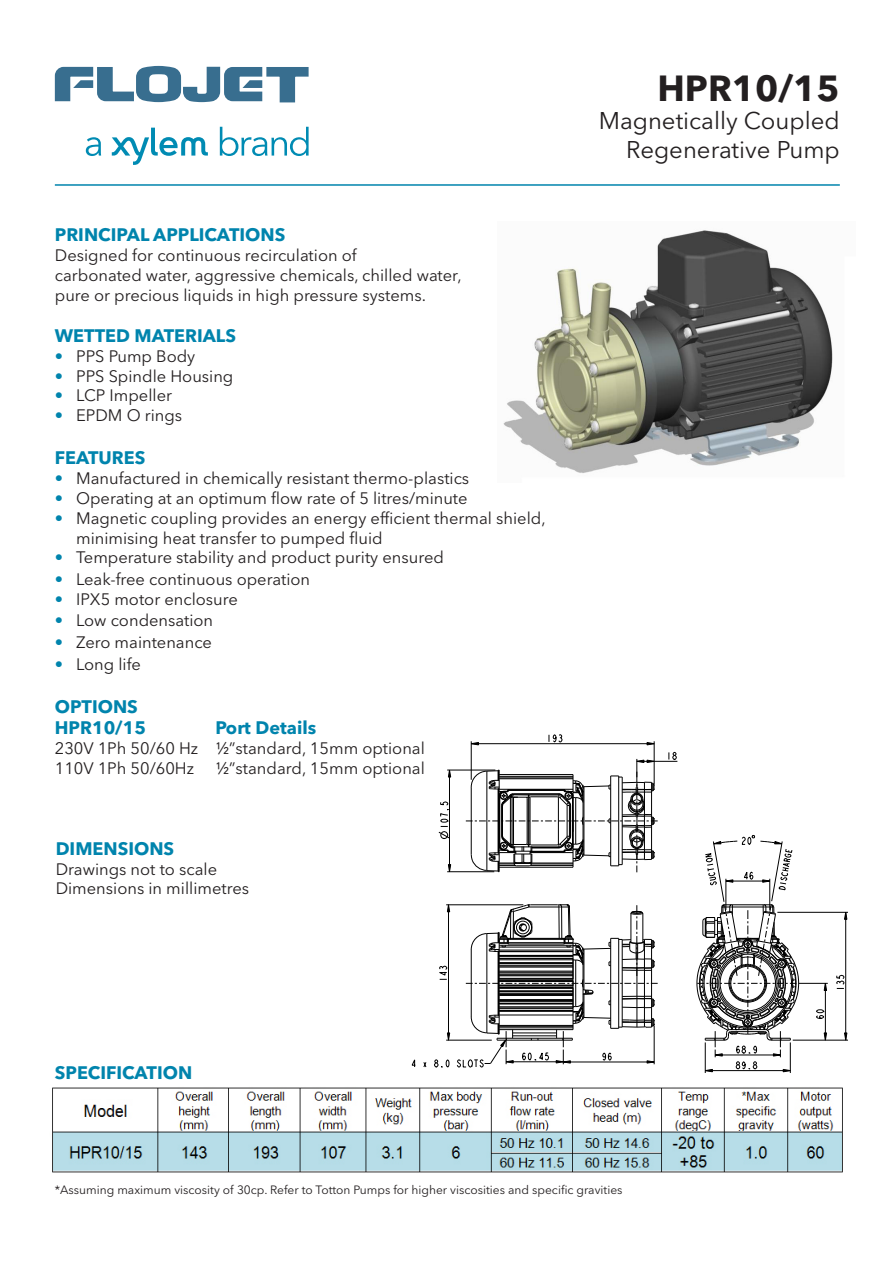
<style>
.page{position:relative;width:893px;height:1263px;background:#fff}
.page>*{position:absolute;margin:0;border:0;box-sizing:border-box;transform-origin:0 0}
.t1{font:700 36px "Avenir Next LT Pro";color:#231f20}
.t2{font:24px "Avenir Next LT Pro";color:#231f20}
.t3{font:700 18px "Avenir Next LT Pro";color:#0084ad}
.t4{font:16.5px "Avenir Next LT Pro";color:#231f20}
.t5{font:12px "Avenir Next LT Pro";color:#231f20}
.s1{color:#0084ad}
</style>
<div class="page">
<svg style="left:55px;top:66px;width:254px;height:36px"></svg>
<svg style="left:86px;top:137px;width:15px;height:19px"></svg>
<svg style="left:220px;top:127px;width:89px;height:29px"></svg>
<svg style="left:112px;top:128px;width:96px;height:37px"></svg>
<hr style="left:55px;top:184px;width:785px;height:2px;background:#0084ad">
<img style="left:52px;top:1087px;width:791px;height:86px">
<img style="left:503px;top:230px;width:330px;height:243px">
<svg style="left:836px;top:975px;width:8px;height:14px"></svg>
<svg style="left:844px;top:1033px;width:3px;height:7px"></svg>
<svg style="left:549px;top:734px;width:13px;height:9px"></svg>
<svg style="left:472px;top:742px;width:7px;height:3px"></svg>
<svg style="left:647px;top:742px;width:7px;height:3px"></svg>
<svg style="left:669px;top:752px;width:8px;height:8px"></svg>
<svg style="left:439px;top:966px;width:8px;height:14px"></svg>
<svg style="left:447px;top:1033px;width:3px;height:7px"></svg>
<svg style="left:447px;top:905px;width:3px;height:7px"></svg>
<svg style="left:438px;top:801px;width:11px;height:38px"></svg>
<svg style="left:448px;top:771px;width:3px;height:6px"></svg>
<svg style="left:448px;top:864px;width:3px;height:7px"></svg>
<svg style="left:411px;top:1059px;width:5px;height:8px"></svg>
<svg style="left:423px;top:1062px;width:4px;height:6px"></svg>
<svg style="left:434px;top:1059px;width:15px;height:9px"></svg>
<hr style="left:448px;top:905px;width:1px;height:135px;background:#000">
<hr style="left:446px;top:1040px;width:46px;height:1px;background:#000">
<hr style="left:446px;top:904px;width:77px;height:1px;background:#000">
<hr style="left:449px;top:770px;width:1px;height:102px;background:#000">
<hr style="left:471px;top:741px;width:1px;height:39px;background:#000">
<hr style="left:447px;top:871px;width:47px;height:1px;background:#000">
<hr style="left:447px;top:770px;width:48px;height:1px;background:#000">
<hr style="left:637px;top:761px;width:40px;height:1px;background:#000">
<hr style="left:471px;top:743px;width:183px;height:1px;background:#000">
<hr style="left:654px;top:741px;width:1px;height:43px;background:#000">
<hr style="left:793px;top:1040px;width:55px;height:1px;background:#000">
<hr style="left:705px;top:1042px;width:1px;height:31px;background:#000">
<hr style="left:790px;top:1042px;width:1px;height:31px;background:#000">
<hr style="left:777px;top:912px;width:71px;height:1px;background:#000">
<hr style="left:845px;top:912px;width:1px;height:128px;background:#000">
<svg style="left:456px;top:904px;width:202px;height:163px"></svg>
<svg style="left:466px;top:759px;width:192px;height:113px"></svg>
<svg style="left:696px;top:835px;width:132px;height:237px"></svg>
<p class="t3" style="left:55px;top:224px;width:232px">PRINCIPAL APPLICATIONS</p>
<p class="t4" style="left:55px;top:245px;width:303px">Designed for continuous recirculation of</p>
<p class="t4" style="left:55px;top:265px;width:408px">carbonated water, aggressive chemicals, chilled water,</p>
<p class="t4" style="left:55px;top:285px;width:373px">pure or precious liquids in high pressure systems.</p>
<p class="t3" style="left:55px;top:325px;width:183px">WETTED MATERIALS</p>
<p class="t4" style="left:55px;top:346px;width:142px"><span class="s1">•</span> PPS Pump Body</p>
<p class="t4" style="left:55px;top:366px;width:180px"><span class="s1">•</span> PPS Spindle Housing</p>
<p class="t4" style="left:55px;top:386px;width:119px"><span class="s1">•</span> LCP Impeller</p>
<p class="t4" style="left:55px;top:405px;width:129px"><span class="s1">•</span> EPDM O rings</p>
<p class="t3" style="left:55px;top:447px;width:92px">FEATURES</p>
<p class="t4" style="left:55px;top:468px;width:416px"><span class="s1">•</span> Manufactured in chemically resistant thermo-plastics</p>
<p class="t4" style="left:55px;top:488px;width:414px"><span class="s1">•</span> Operating at an optimum flow rate of 5 litres/minute</p>
<p class="t4" style="left:55px;top:508px;width:492px"><span class="s1">•</span> Magnetic coupling provides an energy efficient thermal shield,</p>
<p class="t4" style="left:76px;top:528px;width:308px">minimising heat transfer to pumped fluid</p>
<p class="t4" style="left:55px;top:548px;width:391px"><span class="s1">•</span> Temperature stability and product purity ensured</p>
<p class="t4" style="left:55px;top:569px;width:257px"><span class="s1">•</span> Leak-free continuous operation</p>
<p class="t4" style="left:55px;top:589px;width:185px"><span class="s1">•</span> IPX5 motor enclosure</p>
<p class="t4" style="left:55px;top:611px;width:160px"><span class="s1">•</span> Low condensation</p>
<p class="t4" style="left:55px;top:632px;width:159px"><span class="s1">•</span> Zero maintenance</p>
<p class="t4" style="left:55px;top:654px;width:88px"><span class="s1">•</span> Long life</p>
<p class="t3" style="left:55px;top:695px;width:85px">OPTIONS</p>
<p class="t3" style="left:55px;top:717px;width:93px">HPR10/15</p>
<p class="t3" style="left:215px;top:717px;width:102px">Port Details</p>
<p class="t4" style="left:55px;top:738px;width:372px">230V 1Ph 50/60 Hz ½”standard, 15mm optional</p>
<p class="t4" style="left:55px;top:758px;width:141px">110V 1Ph 50/60Hz</p>
<p class="t4" style="left:215px;top:758px;width:211px">½”standard, 15mm optional</p>
<p class="t3" style="left:56px;top:837px;width:120px">DIMENSIONS</p>
<p class="t4" style="left:56px;top:859px;width:163px">Drawings not to scale</p>
<p class="t4" style="left:56px;top:879px;width:195px">Dimensions in millimetres</p>
<p class="t1" style="left:657px;top:66px;width:184px">HPR10/15</p>
<p class="t2" style="left:599px;top:107px;width:243px">Magnetically Coupled</p>
<p class="t2" style="left:626px;top:135px;width:215px">Regenerative Pump</p>
<p class="t3" style="left:55px;top:1061px;width:139px">SPECIFICATION</p>
<p class="t5" style="left:55px;top:1183px;width:569px">*Assuming maximum viscosity of 30cp. Refer to Totton Pumps for higher viscosities and specific gravities</p>
</div>
